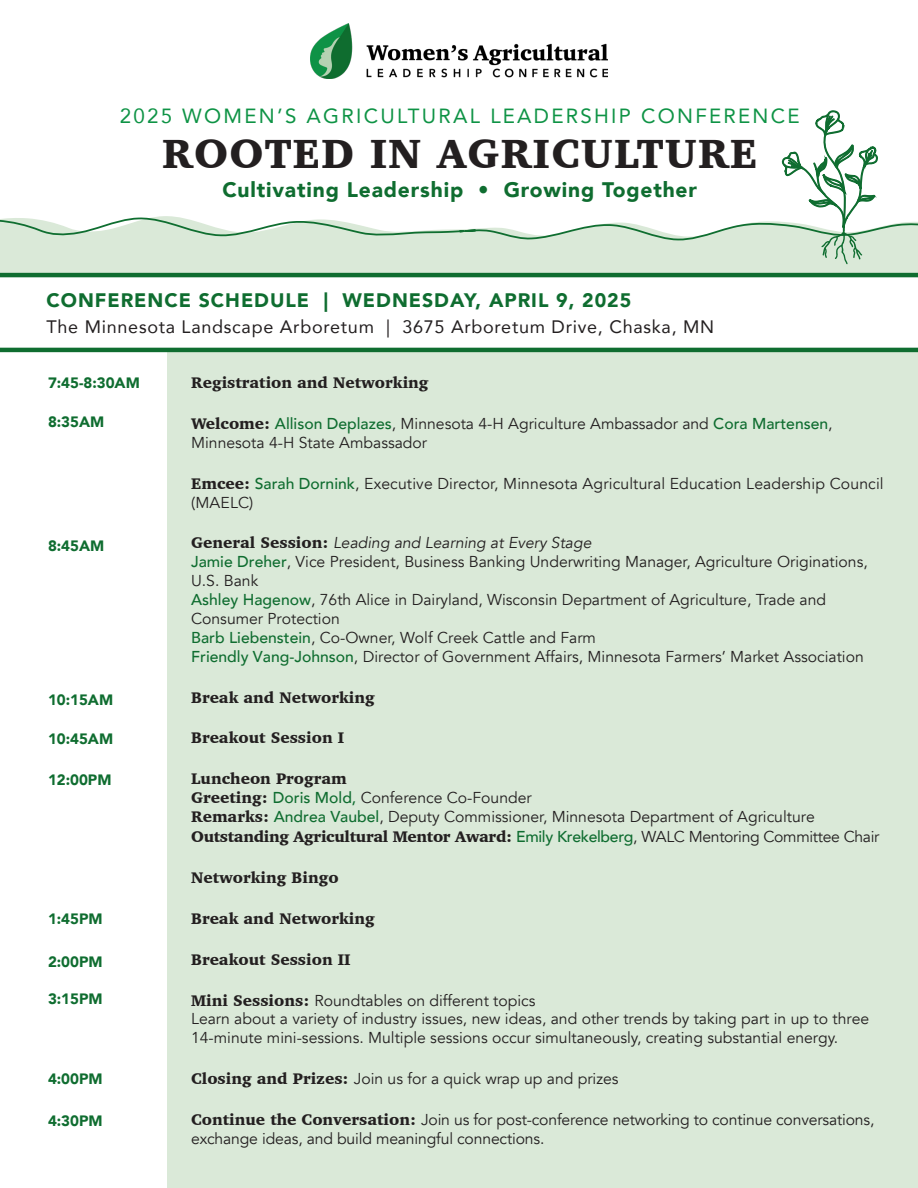
<style>
.page{position:relative;width:918px;height:1188px;background:#fff}
.page>*{position:absolute;margin:0;border:0;box-sizing:border-box;transform-origin:0 0}
.t1{font:900 41.85px "Charter";letter-spacing:.03em;color:#231f20}
.t2{font:900 21px "Avenir";letter-spacing:.04em;color:#0f6d30}
.t3{font:20.55px "Avenir";letter-spacing:.11em;color:#0e9345}
.t4{font:900 19.5px "Avenir";letter-spacing:.05em;color:#0f6d30}
.t5{font:18px "Avenir";letter-spacing:.04em;color:#231f20}
.t6{font:15.75px/18.9px "Avenir";color:#231f20}
.t7{font:900 15.75px "Charter";color:#231f20}
.t8{font:900 15px "Avenir";color:#0f6d30}
.s1{font-weight:800}
.s2{font-family:"Charter";font-weight:900}
.s3{font-weight:500;color:#0f6d30}
.s4{font-style:italic}
</style>
<div class="page">
<div style="left:166px;top:301px;width:752px;height:887px;background:#dae9d8"></div>
<div style="left:0;top:274px;width:918px;height:78px;background:#fff"></div>
<img style="left:311px;top:24px;width:296px;height:55px">
<div style="left:0;top:348px;width:167px;height:840px;background:#fff"></div>
<hr style="left:0;top:273px;width:918px;height:4px;background:#0f6d30">
<hr style="left:0;top:348px;width:918px;height:4px;background:#0f6d30">
<svg style="left:0;top:110px;width:918px;height:163px"></svg>
<p class="t3" style="left:120px;top:99px;width:681px">2025 WOMEN’S AGRICULTURAL LEADERSHIP CONFERENCE</p>
<p class="t1" style="left:162px;top:128px;width:597px">ROOTED IN AGRICULTURE</p>
<p class="t2" style="left:222px;top:171px;width:476px">Cultivating Leadership <span class="s1">•</span> Growing Together</p>
<p class="t4" style="left:46px;top:284px;width:586px">CONFERENCE SCHEDULE | WEDNESDAY, APRIL 9, 2025</p>
<p class="t5" style="left:46px;top:312px;width:669px">The Minnesota Landscape Arboretum | 3675 Arboretum Drive, Chaska, MN</p>
<p class="t8" style="left:48px;top:370px;width:93px">7:45-8:30AM</p>
<p class="t8" style="left:48px;top:409px;width:58px">8:35AM</p>
<p class="t7" style="left:191px;top:373px;width:239px">Registration and Networking</p>
<p class="t6" style="left:191px;top:415px;width:643px"><span class="s2">Welcome:</span> <span class="s3">Allison Deplazes</span>, Minnesota 4-H Agriculture Ambassador and <span class="s3">Cora Martensen</span>,<br>Minnesota 4-H State Ambassador</p>
<p class="t6" style="left:191px;top:474px;width:694px"><span class="s2">Emcee:</span> <span class="s3">Sarah Dornink</span>, Executive Director, Minnesota Agricultural Education Leadership Council (MAELC)</p>
<p class="t6" style="left:191px;top:534px;width:678px"><span class="s2">General Session:</span> <span class="s4">Leading and Learning at Every Stage<br></span><span class="s3">Jamie Dreher</span>, Vice President, Business Banking Underwriting Manager, Agriculture Originations, U.S. Bank<br><span class="s3">Ashley Hagenow</span>, 76th Alice in Dairyland, Wisconsin Department of Agriculture, Trade and Consumer Protection<br><span class="s3">Barb Liebenstein</span>, Co-Owner, Wolf Creek Cattle and Farm<br><span class="s3">Friendly Vang-Johnson</span>, Director of Government Affairs, Minnesota Farmers’ Market Association</p>
<p class="t7" style="left:191px;top:687px;width:185px">Break and Networking</p>
<p class="t7" style="left:191px;top:728px;width:155px">Breakout Session I</p>
<p class="t6" style="left:191px;top:769px;width:690px;line-height:19.4px"><span class="s2">Luncheon Program<br>Greeting:</span> <span class="s3">Doris Mold,</span> Conference Co-Founder<br><span class="s2">Remarks:</span> <span class="s3">Andrea Vaubel</span>, Deputy Commissioner, Minnesota Department of Agriculture <span class="s2">Outstanding Agricultural Mentor Award:</span> <span class="s3">Emily Krekelberg</span>, WALC Mentoring Committee Chair</p>
<p class="t7" style="left:191px;top:868px;width:149px">Networking Bingo</p>
<p class="t7" style="left:191px;top:909px;width:185px">Break and Networking</p>
<p class="t7" style="left:191px;top:950px;width:161px">Breakout Session II</p>
<p class="t6" style="left:191px;top:991px;width:680px"><span class="s2">Mini Sessions:</span> Roundtables on different topics<br>Learn about a variety of industry issues, new ideas, and other trends by taking part in up to three<br>14-minute mini-sessions. Multiple sessions occur simultaneously, creating substantial energy.</p>
<p class="t6" style="left:191px;top:1070px;width:429px"><span class="s2">Closing and Prizes:</span> Join us for a quick wrap up and prizes</p>
<p class="t6" style="left:191px;top:1110px;width:685px"><span class="s2">Continue the Conversation:</span> Join us for post-conference networking to continue conversations, exchange ideas, and build meaningful connections.</p>
<p class="t8" style="left:48px;top:532px;width:58px">8:45AM</p>
<p class="t8" style="left:48px;top:687px;width:67px">10:15AM</p>
<p class="t8" style="left:48px;top:726px;width:67px">10:45AM</p>
<p class="t8" style="left:48px;top:767px;width:65px">12:00PM</p>
<p class="t8" style="left:48px;top:906px;width:56px">1:45PM</p>
<p class="t8" style="left:48px;top:949px;width:56px">2:00PM</p>
<p class="t8" style="left:48px;top:986px;width:56px">3:15PM</p>
<p class="t8" style="left:48px;top:1066px;width:56px">4:00PM</p>
<p class="t8" style="left:48px;top:1108px;width:56px">4:30PM</p>
</div>
